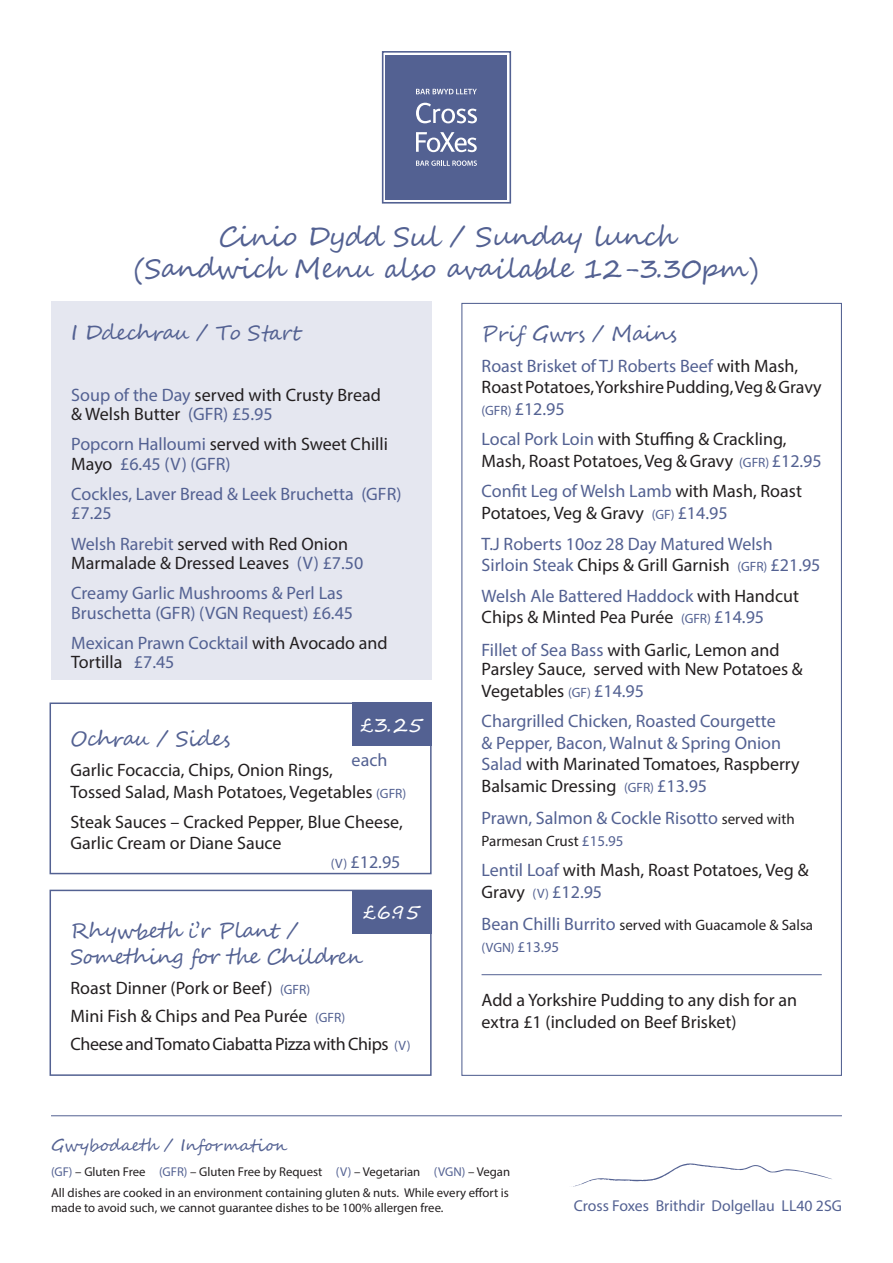
<style>
.page{position:relative;width:893px;height:1263px;background:#fff}
.page>*{position:absolute;margin:0;border:0;box-sizing:border-box;transform-origin:0 0}
.t1{font:27px "Segoe Script";letter-spacing:-.01em;color:#536192}
.t2{font:21px/25.2px "Segoe Script";letter-spacing:-.03em;color:#536192}
.t3{font:20.1px "Segoe Script";color:#fff}
.t4{font:18px/21.6px "Myriad Pro";color:#231f20}
.t5{font:18px/19.5px "Myriad Pro";color:#536192}
.t6{font:18px "Myriad Pro";letter-spacing:-.02em;color:#231f20}
.t7{font:16.5px "Segoe Script";color:#536192}
.t8{font:15.75px "Myriad Pro";color:#536192}
.t9{font:15px/21.6px "Myriad Pro";color:#231f20}
.t10{font:12.75px/15.3px "Myriad Pro";color:#231f20}
.s1{color:#536192}
.s2{font-size:13.5px;color:#536192}
.s3{color:#231f20}
.s4{font-size:13.5px}
.s5{font-size:15px;color:#231f20}
.s6{font-size:18px;color:#536192}
</style>
<div class="page">
<div style="left:51px;top:302px;width:381px;height:378px;background:#e5e7f0"></div>
<hr style="left:51px;top:1115px;width:791px;height:1px;background:#536192">
<svg style="left:573px;top:1163px;width:259px;height:24px"></svg>
<div style="left:382px;top:51px;width:129px;height:153px;border:2px solid #536192"></div>
<div style="left:386px;top:55px;width:121px;height:144px;background:#536192"></div>
<svg style="left:416px;top:132px;width:61px;height:20px"></svg>
<svg style="left:416px;top:103px;width:61px;height:20px"></svg>
<svg style="left:416px;top:89px;width:61px;height:5px"></svg>
<svg style="left:416px;top:160px;width:61px;height:6px"></svg>
<hr style="left:482px;top:974px;width:340px;height:1px;background:#536192">
<div style="left:50px;top:702px;width:382px;height:172px;border:2px solid #536192"></div>
<div style="left:50px;top:890px;width:382px;height:186px;border:2px solid #536192"></div>
<div style="left:352px;top:890px;width:80px;height:43px;background:#536192"></div>
<div style="left:352px;top:702px;width:80px;height:44px;background:#536192"></div>
<p class="t1" style="left:218px;top:214px;width:461px">Cinio Dydd Sul / Sunday lunch</p>
<p class="t1" style="left:134px;top:247px;width:626px">(Sandwich Menu also available 12-3.30pm)</p>
<p class="t2" style="left:71px;top:320px;width:233px">I Ddechrau / To Start</p>
<p class="t2" style="left:482px;top:321px;width:197px">Prif Gwrs / Mains</p>
<p class="t4" style="left:482px;top:354px;width:342px"><span class="s1">Roast Brisket of TJ Roberts Beef</span> with Mash,<br>Roast Potatoes, Yorkshire Pudding, Veg &amp; Gravy <span class="s2">(GFR)</span> <span class="s1">£12.95</span></p>
<p class="t4" style="left:482px;top:428px;width:342px"><span class="s1">Local Pork Loin</span> with Stuffing &amp; Crackling,<br>Mash, Roast Potatoes, Veg &amp; Gravy <span class="s2">(GFR)</span> <span class="s1">£12.95</span></p>
<p class="t4" style="left:482px;top:480px;width:322px"><span class="s1">Confit Leg of Welsh Lamb</span> with Mash, Roast<br>Potatoes, Veg &amp; Gravy <span class="s2">(GF)</span> <span class="s1">£14.95</span></p>
<p class="t5" style="left:482px;top:532px;width:340px;line-height:21.6px">T.J Roberts 10oz 28 Day Matured Welsh<br>Sirloin Steak <span class="s3">Chips &amp; Grill Garnish</span> <span class="s4">(GFR)</span> £21.95</p>
<p class="t4" style="left:482px;top:584px;width:319px"><span class="s1">Welsh Ale Battered Haddock</span> with Handcut<br>Chips &amp; Minted Pea Purée <span class="s2">(GFR)</span> <span class="s1">£14.95</span></p>
<p class="t4" style="left:482px;top:639px;width:323px;line-height:19.5px"><span class="s1">Fillet of Sea Bass</span> with Garlic, Lemon and<br>Parsley Sauce, served with New Potatoes &amp;</p>
<p class="t4" style="left:482px;top:679px;width:164px">Vegetables <span class="s2">(GF)</span> <span class="s1">£14.95</span></p>
<p class="t5" style="left:482px;top:710px;width:320px;line-height:21.6px">Chargrilled Chicken, Roasted Courgette<br>&amp; Pepper, Bacon, Walnut &amp; Spring Onion Salad <span class="s3">with Marinated Tomatoes, Raspberry Balsamic Dressing</span> <span class="s4">(GFR)</span> £13.95</p>
<p class="t5" style="left:482px;top:808px;width:315px">Prawn, Salmon &amp; Cockle Risotto <span class="s5">served with</span></p>
<p class="t9" style="left:482px;top:830px;width:143px">Parmesan Crust <span class="s1">£15.95</span></p>
<p class="t4" style="left:482px;top:859px;width:329px"><span class="s1">Lentil Loaf</span> with Mash, Roast Potatoes, Veg &amp;<br>Gravy <span class="s2">(V)</span> <span class="s1">£12.95</span></p>
<p class="t9" style="left:482px;top:914px;width:333px"><span class="s6">Bean Chilli Burrito</span> served with Guacamole &amp; Salsa <span class="s2">(VGN)</span> <span class="s1">£13.95</span></p>
<p class="t4" style="left:71px;top:384px;width:311px;line-height:19.5px"><span class="s1">Soup of the Day</span> served with Crusty Bread &amp; Welsh Butter <span class="s1">(GFR) £5.95</span></p>
<p class="t5" style="left:71px;top:434px;width:318px">Popcorn Halloumi <span class="s3">served with Sweet Chilli<br>Mayo</span> £6.45 (V) (GFR)</p>
<p class="t5" style="left:71px;top:484px;width:332px">Cockles, Laver Bread &amp; Leek Bruchetta (GFR) £7.25</p>
<p class="t4" style="left:71px;top:533px;width:294px;line-height:19.5px"><span class="s1">Welsh Rarebit</span> served with Red Onion<br>Marmalade &amp; Dressed Leaves <span class="s1">(V) £7.50</span></p>
<p class="t5" style="left:71px;top:583px;width:283px">Creamy Garlic Mushrooms &amp; Perl Las<br>Bruschetta (GFR) (VGN Request) £6.45</p>
<p class="t5" style="left:71px;top:633px;width:318px">Mexican Prawn Cocktail <span class="s3">with Avocado and<br>Tortilla</span> £7.45</p>
<p class="t3" style="left:360px;top:708px;width:64px">£3.25</p>
<p class="t5" style="left:352px;top:750px;width:37px">each</p>
<p class="t2" style="left:70px;top:726px;width:161px">Ochrau / Sides</p>
<p class="t4" style="left:70px;top:759px;width:337px">Garlic Focaccia, Chips, Onion Rings,<br>Tossed Salad, Mash Potatoes, Vegetables <span class="s2">(GFR)</span></p>
<p class="t4" style="left:70px;top:811px;width:334px">Steak Sauces – Cracked Pepper, Blue Cheese,<br>Garlic Cream or Diane Sauce</p>
<p class="t5" style="left:331px;top:852px;width:71px"><span class="s4">(V)</span> £12.95</p>
<p class="t3" style="left:363px;top:895px;width:59px">£6.95</p>
<p class="t2" style="left:70px;top:919px;width:294px">Rhywbeth i’r Plant /<br>Something for the Children</p>
<p class="t4" style="left:70px;top:977px;width:241px">Roast Dinner (Pork or Beef) <span class="s2">(GFR)</span></p>
<p class="t4" style="left:70px;top:1005px;width:276px">Mini Fish &amp; Chips and Pea Purée <span class="s2">(GFR)</span></p>
<p class="t6" style="left:70px;top:1033px;width:342px">Cheese and Tomato Ciabatta Pizza with Chips <span class="s2">(V)</span></p>
<p class="t4" style="left:482px;top:989px;width:317px">Add a Yorkshire Pudding to any dish for an extra £1 (included on Beef Brisket)</p>
<p class="t7" style="left:51px;top:1132px;width:238px">Gwybodaeth / Information</p>
<p class="t10" style="left:51px;top:1163px;width:461px"><span class="s1">(GF)</span> – Gluten Free <span class="s1">(GFR)</span> – Gluten Free by Request <span class="s1">(V)</span> – Vegetarian <span class="s1">(VGN)</span> – Vegan</p>
<p class="t10" style="left:51px;top:1185px;width:459px">All dishes are cooked in an environment containing gluten &amp; nuts. While every effort is made to avoid such, we cannot guarantee dishes to be 100% allergen free.</p>
<p class="t8" style="left:574px;top:1196px;width:270px">Cross Foxes Brithdir Dolgellau LL40 2SG</p>
</div>
